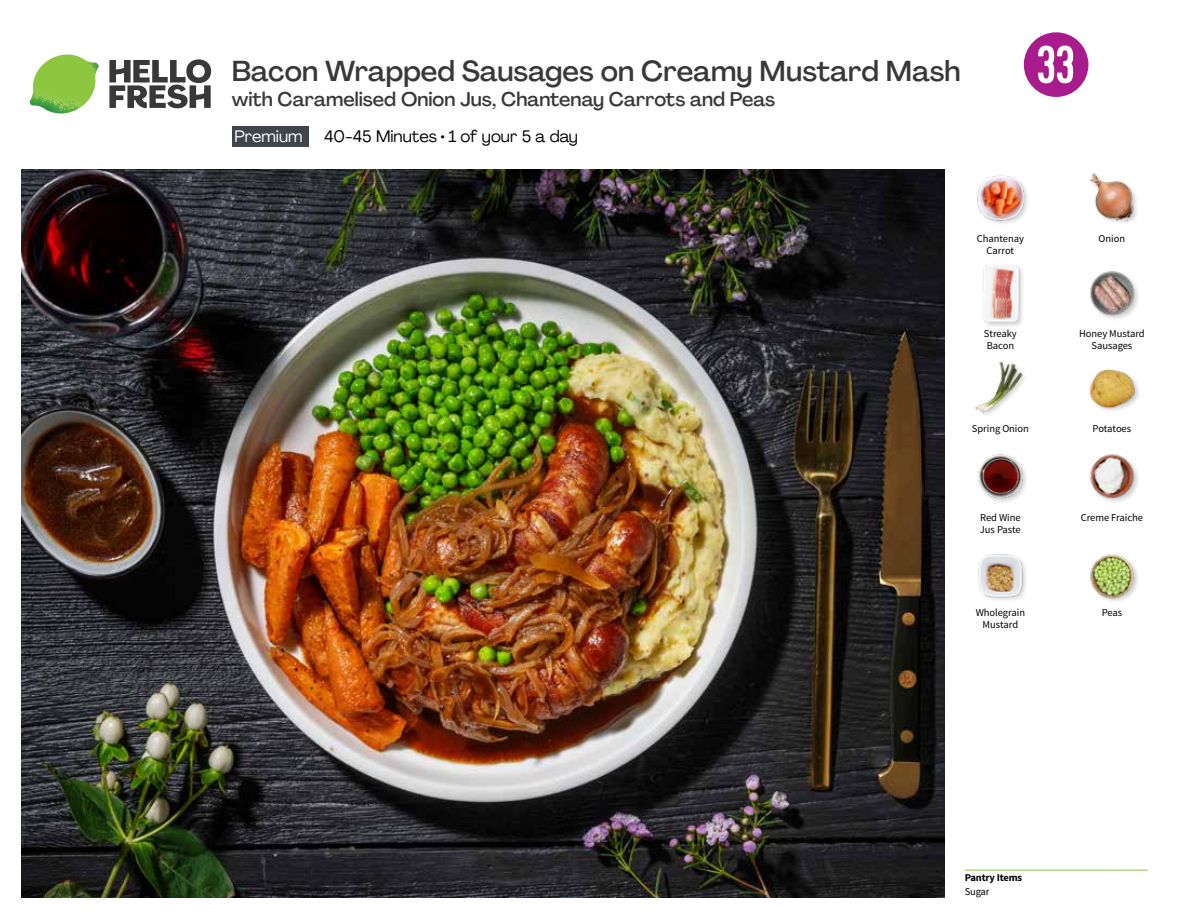
<style>
.page{position:relative;width:1188px;height:918px;background:#fff}
.page>*{position:absolute;margin:0;border:0;box-sizing:border-box;transform-origin:0 0}
.t1{font:54px "Kapra";color:#fff}
.t2{font:500 28.5px "Agrandir";color:#383839}
.t3{font:500 19.5px "Agrandir";color:#383839}
.t4{font:16.5px "Agrandir";color:#000}
.t5{font:16.5px "Agrandir";color:#fff}
.t6{font:10.5px/12px "Source Sans Pro";letter-spacing:-.005em;color:#000;text-align:center}
.t7{font:700 10.5px "Source Sans Pro";letter-spacing:-.02em;color:#000}
</style>
<div class="page">
<svg style="left:109px;top:59px;width:102px;height:49px"></svg>
<img style="left:30px;top:55px;width:69px;height:59px">
<img style="left:21px;top:170px;width:924px;height:728px">
<div style="left:232px;top:126px;width:76px;height:21px;background:#3f454b"></div>
<img style="left:978px;top:554px;width:48px;height:46px">
<img style="left:1090px;top:554px;width:48px;height:47px">
<img style="left:975px;top:361px;width:50px;height:54px">
<img style="left:978px;top:454px;width:48px;height:48px">
<img style="left:1090px;top:454px;width:48px;height:48px">
<img style="left:1089px;top:369px;width:50px;height:42px">
<img style="left:977px;top:175px;width:51px;height:49px">
<div style="left:982px;top:263px;width:44px;height:65px;background:#000;opacity:.2"></div>
<img style="left:982px;top:264px;width:44px;height:58px">
<img style="left:1090px;top:271px;width:48px;height:48px">
<img style="left:1089px;top:173px;width:48px;height:50px">
<hr style="left:965px;top:870px;width:183px;height:1px;background:#82c341">
<svg style="left:1023px;top:32px;width:66px;height:65px"></svg>
<h2 class="t2" style="left:232px;top:53px;width:730px">Bacon Wrapped Sausages on Creamy Mustard Mash</h2>
<h3 class="t3" style="left:232px;top:88px;width:545px">with Caramelised Onion Jus, Chantenay Carrots and Peas</h3>
<h3 class="t5" style="left:235px;top:126px;width:70px">Premium</h3>
<h3 class="t4" style="left:324px;top:126px;width:255px">40-45 Minutes • 1 of your 5 a day</h3>
<h1 class="t1" style="left:1036px;top:34px;width:40px">33</h1>
<p class="t6" style="left:977px;top:232px;width:49px">Chantenay<br>Carrot</p>
<p class="t6" style="left:984px;top:328px;width:34px;text-align:left">Streaky<br>Bacon</p>
<p class="t6" style="left:1099px;top:232px;width:28px">Onion</p>
<p class="t6" style="left:1079px;top:328px;width:67px">Honey Mustard<br>Sausages</p>
<p class="t6" style="left:972px;top:423px;width:58px">Spring Onion</p>
<p class="t6" style="left:1093px;top:423px;width:40px">Potatoes</p>
<p class="t6" style="left:980px;top:511px;width:42px">Red Wine</p>
<p class="t6" style="left:1081px;top:511px;width:64px">Creme Fraiche</p>
<p class="t6" style="left:980px;top:523px;width:42px">Jus Paste</p>
<p class="t6" style="left:976px;top:607px;width:51px">Wholegrain</p>
<p class="t6" style="left:1102px;top:607px;width:22px">Peas</p>
<p class="t6" style="left:983px;top:619px;width:37px">Mustard</p>
<p class="t7" style="left:965px;top:871px;width:59px">Pantry Items</p>
<p class="t6" style="left:965px;top:886px;width:26px">Sugar</p>
</div>
